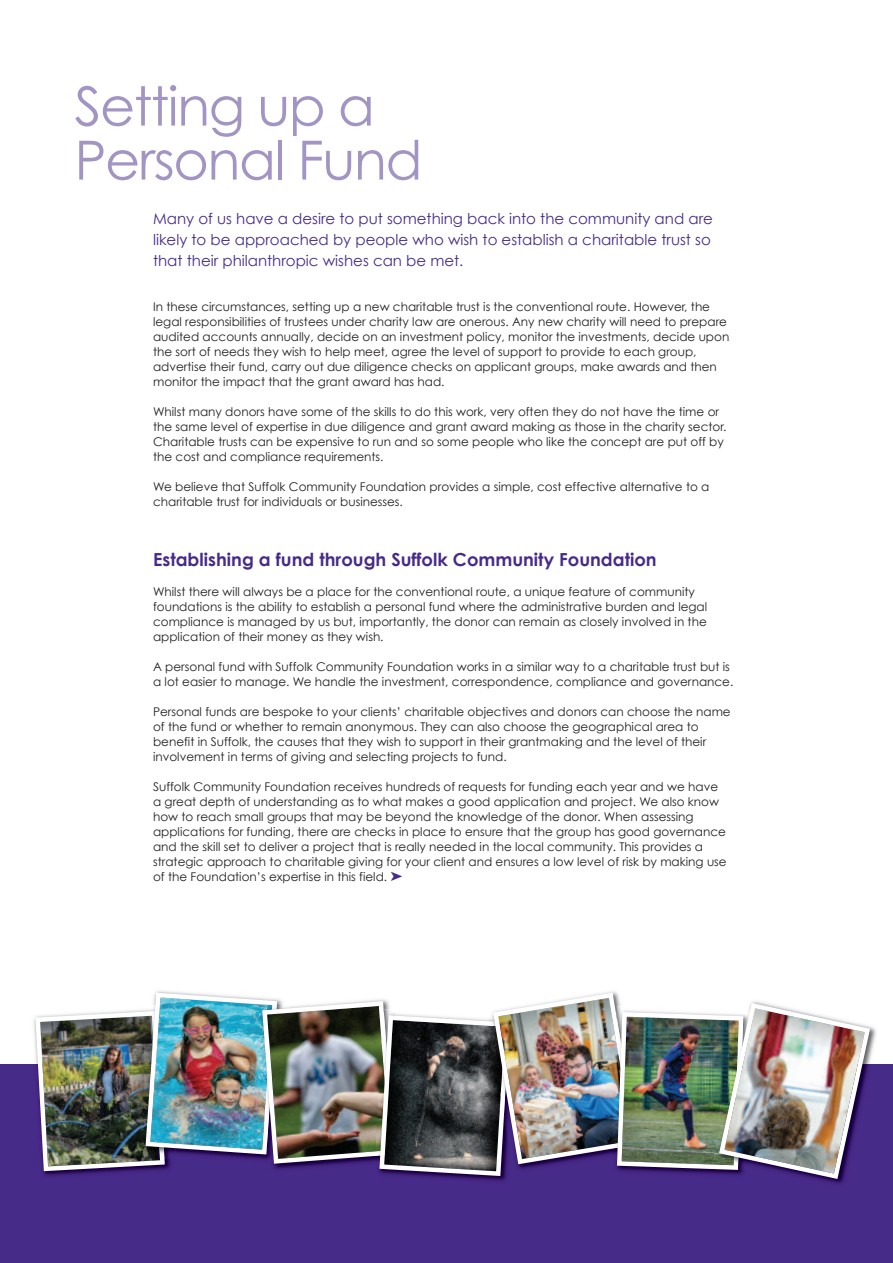
<style>
.page{position:relative;width:893px;height:1263px;background:#fff}
.page>*{position:absolute;margin:0;border:0;box-sizing:border-box;transform-origin:0 0}
.t1{font:54px/54px "Century Gothic";letter-spacing:-.025em;color:#a294c3}
.t2{font:700 18px "Century Gothic";color:#472b89}
.t3{font:15px/21px "Century Gothic";color:#472b89}
.t4{font:12px/15px "Century Gothic";color:#231f20}
</style>
<div class="page">
<div style="left:0;top:1064px;width:893px;height:199px;background:#472b89"></div>
<img style="left:873px;top:1027px;width:3px;height:20px">
<img style="left:34px;top:991px;width:839px;height:190px">
<h1 class="t1" style="left:75px;top:77px;width:349px">Setting up a<br>Personal Fund</h1>
<p class="t3" style="left:153px;top:207px;width:561px">Many of us have a desire to put something back into the community and are likely to be approached by people who wish to establish a charitable trust so that their philanthropic wishes can be met.</p>
<p class="t4" style="left:153px;top:298px;width:578px">In these circumstances, setting up a new charitable trust is the conventional route. However, the legal responsibilities of trustees under charity law are onerous. Any new charity will need to prepare audited accounts annually, decide on an investment policy, monitor the investments, decide upon the sort of needs they wish to help meet, agree the level of support to provide to each group, advertise their fund, carry out due diligence checks on applicant groups, make awards and then monitor the impact that the grant award has had.</p>
<p class="t4" style="left:153px;top:403px;width:575px">Whilst many donors have some of the skills to do this work, very often they do not have the time or the same level of expertise in due diligence and grant award making as those in the charity sector.<br>Charitable trusts can be expensive to run and so some people who like the concept are put off by the cost and compliance requirements.</p>
<p class="t4" style="left:153px;top:478px;width:558px">We believe that Suffolk Community Foundation provides a simple, cost effective alternative to a charitable trust for individuals or businesses.</p>
<h2 class="t2" style="left:153px;top:547px;width:505px">Establishing a fund through Suffolk Community Foundation</h2>
<p class="t4" style="left:153px;top:583px;width:556px">Whilst there will always be a place for the conventional route, a unique feature of community foundations is the ability to establish a personal fund where the administrative burden and legal compliance is managed by us but, importantly, the donor can remain as closely involved in the application of their money as they wish.</p>
<p class="t4" style="left:153px;top:658px;width:582px">A personal fund with Suffolk Community Foundation works in a similar way to a charitable trust but is a lot easier to manage. We handle the investment, correspondence, compliance and governance.</p>
<p class="t4" style="left:153px;top:703px;width:579px">Personal funds are bespoke to your clients’ charitable objectives and donors can choose the name of the fund or whether to remain anonymous. They can also choose the geographical area to benefit in Suffolk, the causes that they wish to support in their grantmaking and the level of their involvement in terms of giving and selecting projects to fund.</p>
<p class="t4" style="left:153px;top:778px;width:575px">Suffolk Community Foundation receives hundreds of requests for funding each year and we have a great depth of understanding as to what makes a good application and project. We also know how to reach small groups that may be beyond the knowledge of the donor. When assessing applications for funding, there are checks in place to ensure that the group has good governance and the skill set to deliver a project that is really needed in the local community. This provides a strategic approach to charitable giving for your client and ensures a low level of risk by making use of the Foundation’s expertise in this field.</p>
</div>
